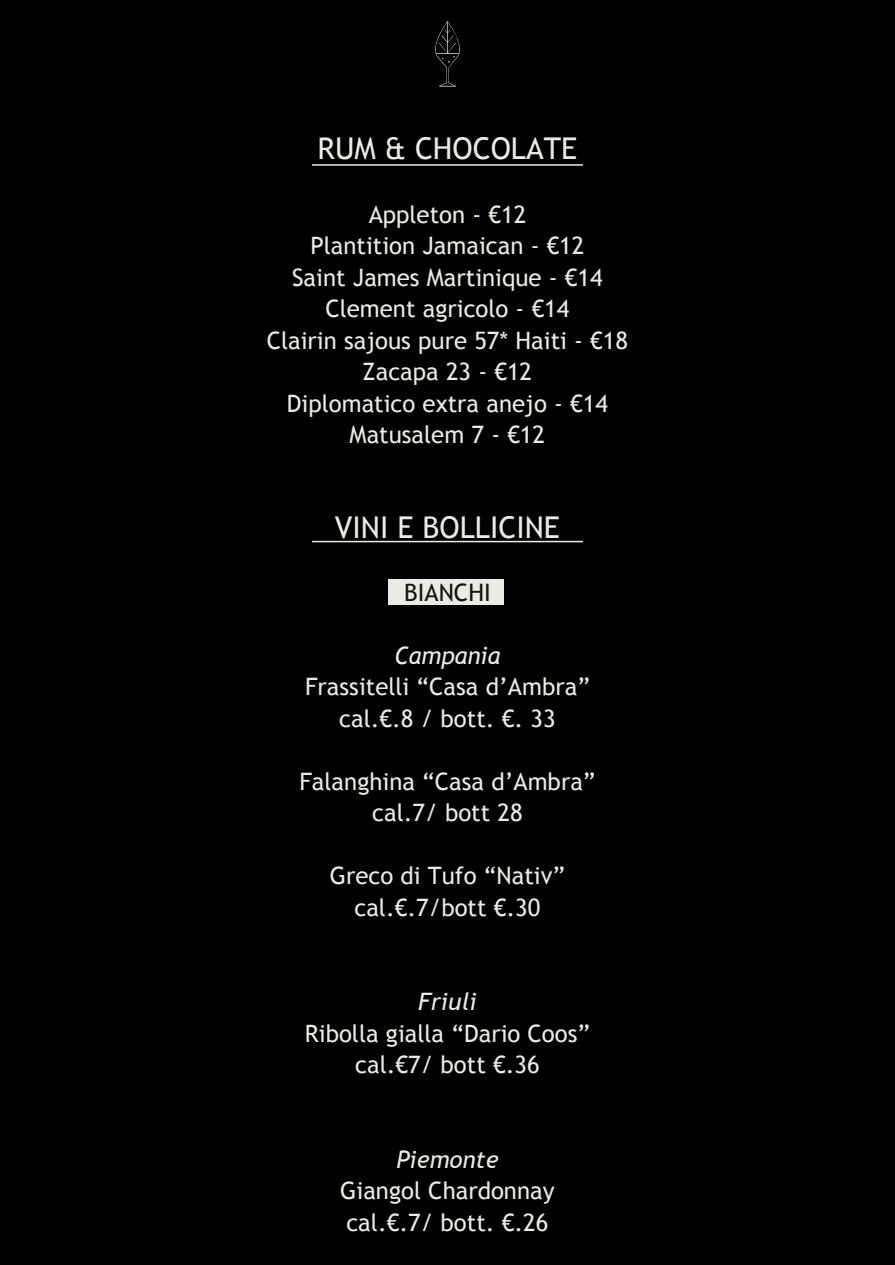
<style>
.page{position:relative;width:895px;height:1265px;background:#fff}
.page>*{position:absolute;margin:0;border:0;box-sizing:border-box;transform-origin:0 0}
.t1{font:30px "Trebuchet MS";color:#ebebdf}
.t2{font:24px/31.5px "Trebuchet MS";color:#ebebdf;text-align:center}
.t3{font:italic 24px "Trebuchet MS";color:#ebebdf}
.t4{font:24px "Trebuchet MS";color:#141414}
</style>
<div class="page">
<div style="left:0;top:0;width:895px;height:1264px;background:#000"></div>
<svg style="left:435px;top:21px;width:25px;height:66px"></svg>
<hr style="left:312px;top:164px;width:271px;height:2px;background:#ebebdf">
<hr style="left:312px;top:541px;width:271px;height:1px;background:#ebebdf">
<div style="left:388px;top:579px;width:116px;height:26px;background:#ebebdf"></div>
<p class="t1" style="left:318px;top:131px;width:261px">RUM &amp; CHOCOLATE</p>
<p class="t2" style="left:267px;top:199px;width:363px">Appleton - €12<br>Plantition Jamaican - €12<br>Saint James Martinique - €14<br>Clement agricolo - €14<br>Clairin sajous pure 57* Haiti - €18<br>Zacapa 23 - €12<br>Diplomatico extra anejo - €14<br>Matusalem 7 - €12</p>
<p class="t1" style="left:335px;top:509px;width:226px">VINI E BOLLICINE</p>
<p class="t4" style="left:404px;top:578px;width:88px">BIANCHI</p>
<p class="t3" style="left:394px;top:641px;width:107px">Campania</p>
<p class="t2" style="left:305px;top:671px;width:286px">Frassitelli “Casa d’Ambra” cal.€.8 / bott. €. 33</p>
<p class="t2" style="left:299px;top:765px;width:298px">Falanghina “Casa d’Ambra” cal.7/ bott 28</p>
<p class="t2" style="left:330px;top:860px;width:237px">Greco di Tufo “Nativ” cal.€.7/bott €.30</p>
<p class="t3" style="left:418px;top:987px;width:60px">Friuli</p>
<p class="t2" style="left:305px;top:1017px;width:287px">Ribolla gialla “Dario Coos” cal.€7/ bott €.36</p>
<p class="t3" style="left:396px;top:1145px;width:104px">Piemonte</p>
<p class="t2" style="left:340px;top:1175px;width:216px;text-align:left">Giangol Chardonnay cal.€.7/ bott. €.26</p>
</div>
